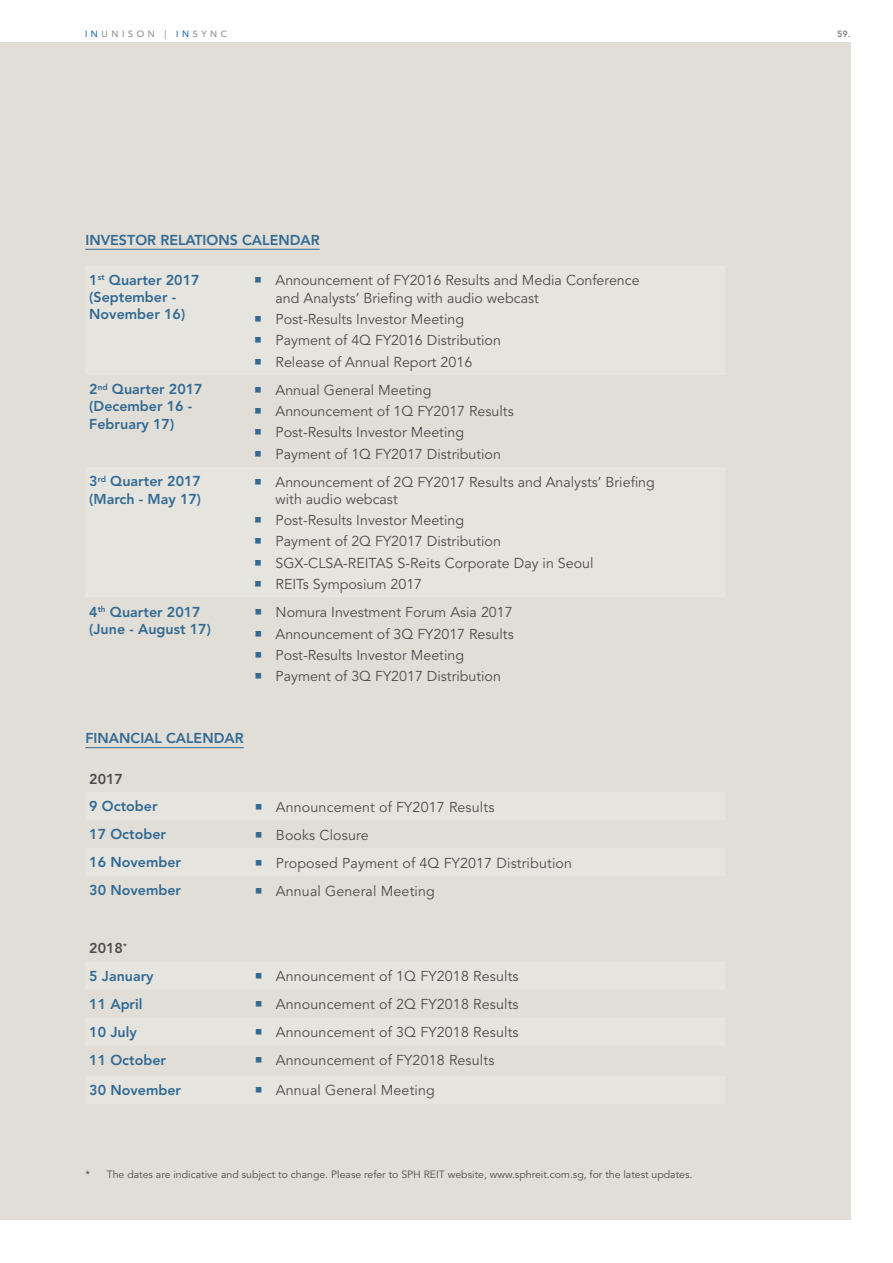
<style>
.page{position:relative;width:893px;height:1263px;background:#fff}
.page>*{position:absolute;margin:0;border:0;box-sizing:border-box;transform-origin:0 0}
.t1{font:14.25px/17.1px "Avenir LT Std";color:#4d4d4f}
.t2{font:800 14.25px/17.1px "Avenir LT Std";color:#326a94}
.t3{font:800 14.25px "Avenir LT Std";color:#4d4d4f}
.t4{font:10.5px "Avenir LT Std";color:#4d4d4f}
.t5{font:9px "Avenir LT Std";letter-spacing:.4em;color:#808285}
.t6{font:800 9px "Avenir LT Std";color:#808285}
.s1{color:#005baa}
.s2{color:#326a94}
.s3{color:#4d4d4f}
</style>
<div class="page">
<div style="left:0;top:43px;width:850px;height:1177px;background:#e1ded7"></div>
<hr style="left:85px;top:249px;width:235px;height:1px;background:#326a94">
<hr style="left:85px;top:747px;width:159px;height:1px;background:#326a94">
<p class="t5" style="left:85px;top:28px;width:144px"><span class="s1">IN</span>UNISON | <span class="s1">IN</span>SYNC</p>
<p class="t6" style="left:837px;top:28px;width:15px">59.</p>
<p class="t2" style="left:85px;top:231px;width:10px">Investor</p>
<p class="t2" style="left:160px;top:231px;width:18px">Relat</p>
<p class="t2" style="left:203px;top:231px;width:15px">ions</p>
<p class="t2" style="left:242px;top:231px;width:21px">Calendar</p>
<p class="t2" style="left:89px;top:272px;width:112px">1<sup>st</sup> Quarter 2017 (September -<br>November 16)</p>
<p class="t1" style="left:276px;top:272px;width:366px;text-indent:-21px"><span class="s2">○</span> Announcement of FY2016 Results and Media Conference and Analysts’ Briefing with audio webcast</p>
<p class="t1" style="left:254px;top:311px;width:211px"><span class="s2">○</span> Post-Results Investor Meeting</p>
<p class="t1" style="left:254px;top:332px;width:248px"><span class="s2">○</span> Payment of 4Q FY2016 Distribution</p>
<p class="t1" style="left:254px;top:353px;width:219px"><span class="s2">○</span> Release of Annual Report 2016</p>
<p class="t2" style="left:89px;top:381px;width:115px">2<sup>nd</sup> Quarter 2017 (December 16 -<br>February 17)</p>
<p class="t1" style="left:254px;top:381px;width:179px"><span class="s2">○</span> Annual General Meeting</p>
<p class="t1" style="left:254px;top:403px;width:261px"><span class="s2">○</span> Announcement of 1Q FY2017 Results</p>
<p class="t1" style="left:254px;top:424px;width:211px"><span class="s2">○</span> Post-Results Investor Meeting</p>
<p class="t1" style="left:254px;top:446px;width:248px"><span class="s2">○</span> Payment of 1Q FY2017 Distribution</p>
<p class="t2" style="left:89px;top:473px;width:113px">3<sup>rd</sup> Quarter 2017 (March - May 17)</p>
<p class="t1" style="left:276px;top:474px;width:381px;text-indent:-21px"><span class="s2">○</span> Announcement of 2Q FY2017 Results and Analysts’ Briefing with audio webcast</p>
<p class="t1" style="left:254px;top:512px;width:211px"><span class="s2">○</span> Post-Results Investor Meeting</p>
<p class="t1" style="left:254px;top:533px;width:248px"><span class="s2">○</span> Payment of 2Q FY2017 Distribution</p>
<p class="t1" style="left:254px;top:555px;width:341px"><span class="s2">○</span> SGX-CLSA-REITAS S-Reits Corporate Day in Seoul</p>
<p class="t1" style="left:254px;top:576px;width:169px"><span class="s2">○</span> REITs Symposium 2017</p>
<p class="t2" style="left:89px;top:603px;width:123px">4<sup>th</sup> Quarter 2017 (June - August 17)</p>
<p class="t1" style="left:254px;top:604px;width:260px"><span class="s2">○</span> Nomura Investment Forum Asia 2017</p>
<p class="t1" style="left:254px;top:625px;width:261px"><span class="s2">○</span> Announcement of 3Q FY2017 Results</p>
<p class="t1" style="left:254px;top:647px;width:211px"><span class="s2">○</span> Post-Results Investor Meeting</p>
<p class="t1" style="left:254px;top:668px;width:248px"><span class="s2">○</span> Payment of 3Q FY2017 Distribution</p>
<p class="t2" style="left:85px;top:729px;width:24px">Financ</p>
<p class="t2" style="left:140px;top:729px;width:47px">ial Calendar</p>
<p class="t3" style="left:89px;top:770px;width:35px">2017</p>
<p class="t2" style="left:89px;top:798px;width:70px">9 October</p>
<p class="t1" style="left:255px;top:798px;width:241px"><span class="s2">○</span> Announcement of FY2017 Results</p>
<p class="t2" style="left:89px;top:826px;width:78px">17 October</p>
<p class="t1" style="left:255px;top:826px;width:116px"><span class="s2">○</span> Books Closure</p>
<p class="t2" style="left:89px;top:854px;width:93px">16 November</p>
<p class="t1" style="left:255px;top:854px;width:319px"><span class="s2">○</span> Proposed Payment of 4Q FY2017 Distribution</p>
<p class="t2" style="left:89px;top:882px;width:93px">30 November</p>
<p class="t1" style="left:255px;top:882px;width:182px"><span class="s2">○</span> Annual General Meeting</p>
<p class="t2" style="left:89px;top:935px;width:66px;line-height:27.8px"><span class="s3">2018</span><sup>*<br></sup>5 January</p>
<p class="t1" style="left:255px;top:968px;width:265px"><span class="s2">○</span> Announcement of 1Q FY2018 Results</p>
<p class="t2" style="left:89px;top:996px;width:55px">11 April</p>
<p class="t1" style="left:255px;top:996px;width:265px"><span class="s2">○</span> Announcement of 2Q FY2018 Results</p>
<p class="t2" style="left:89px;top:1024px;width:49px">10 July</p>
<p class="t1" style="left:255px;top:1024px;width:265px"><span class="s2">○</span> Announcement of 3Q FY2018 Results</p>
<p class="t2" style="left:89px;top:1052px;width:78px">11 October</p>
<p class="t1" style="left:255px;top:1052px;width:241px"><span class="s2">○</span> Announcement of FY2018 Results</p>
<p class="t2" style="left:89px;top:1082px;width:93px">30 November</p>
<p class="t1" style="left:255px;top:1082px;width:182px"><span class="s2">○</span> Annual General Meeting</p>
<p class="t4" style="left:85px;top:1168px;width:608px">* The dates are indicative and subject to change. Please refer to SPH REIT website, www.sphreit.com.sg, for the latest updates.</p>
</div>
